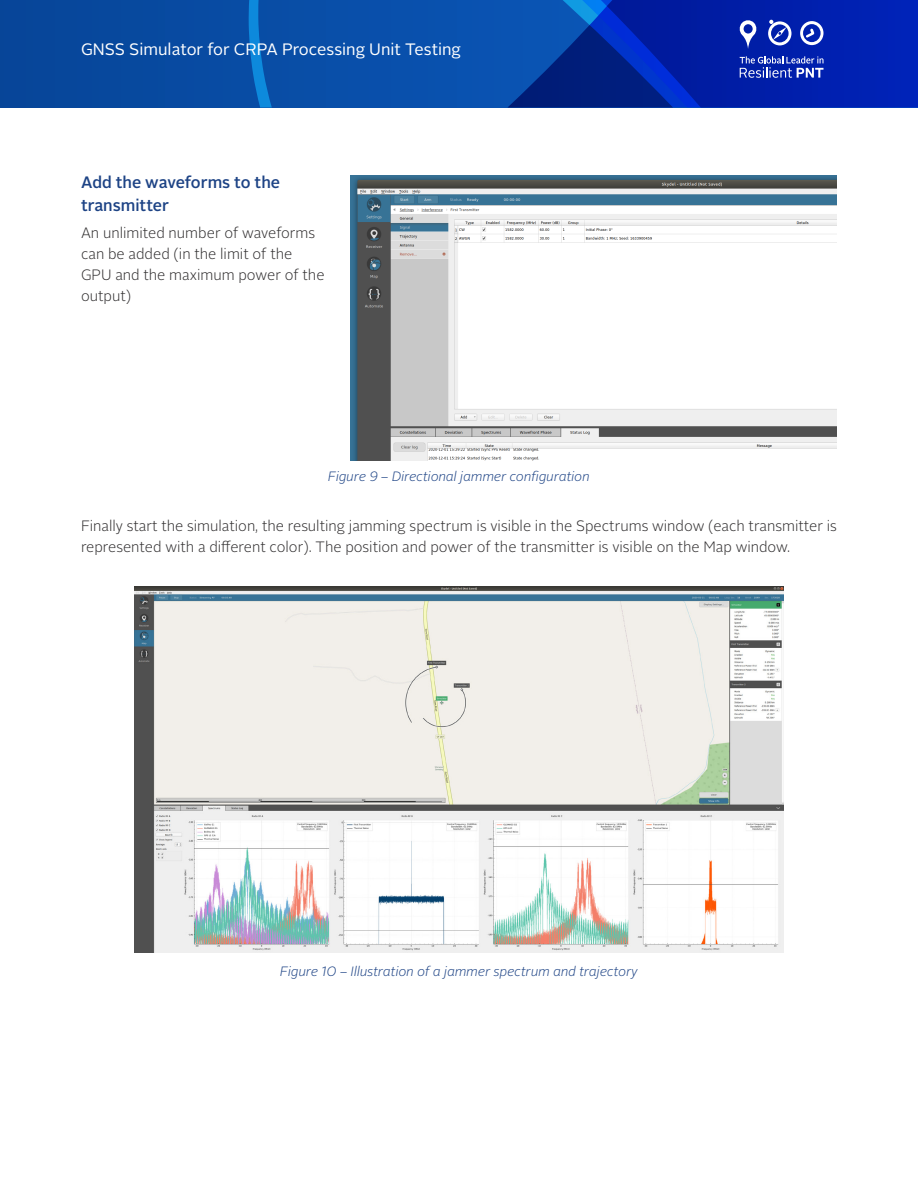
<style>
.page{position:relative;width:918px;height:1188px;background:#fff}
.page>*{position:absolute;margin:0;border:0;box-sizing:border-box;transform-origin:0 0}
.t1{font:16.5px "Alright Sans";color:#fff}
.Paragraph_Style_2{font:500 16.5px/22.5px "Alright Sans";color:#1d4385}
.Paragraph_Style_2-2{font:300 15px/21px "Alright Sans";color:#312f30}
.Paragraph_Style_3{font:italic 300 13.5px "Alright Sans";color:#1d4385}
</style>
<div class="page">
<div style="left:0;top:0;width:918px;height:108px;background:#084ba3"></div>
<svg style="left:701px;top:0;width:217px;height:108px;background:#0020ae"></svg>
<svg style="left:460px;top:0;width:241px;height:108px"></svg>
<svg style="left:249px;top:0;width:23px;height:108px"></svg>
<svg style="left:739px;top:19px;width:18px;height:30px"></svg>
<svg style="left:768px;top:20px;width:23px;height:25px"></svg>
<svg style="left:800px;top:21px;width:24px;height:24px"></svg>
<svg style="left:740px;top:56px;width:84px;height:22px;background:#445ac0"></svg>
<img style="left:351px;top:176px;width:486px;height:284px">
<img style="left:135px;top:587px;width:648px;height:366px">
<p class="t1" style="left:81px;top:38px;width:382px">GNSS Simulator for CRPA Processing Unit Testing</p>
<p class="Paragraph_Style_2" style="left:81px;top:171px;width:201px">Add the waveforms to the transmitter</p>
<p class="Paragraph_Style_2-2" style="left:81px;top:223px;width:245px">An unlimited number of waveforms can be added (in the limit of the<br>GPU and the maximum power of the output)</p>
<p class="Paragraph_Style_3" style="left:328px;top:467px;width:263px">Figure 9 – Directional jammer configuration</p>
<p class="Paragraph_Style_2-2" style="left:81px;top:516px;width:757px">Finally start the simulation, the resulting jamming spectrum is visible in the Spectrums window (each transmitter is represented with a different color). The position and power of the transmitter is visible on the Map window.</p>
<p class="Paragraph_Style_3" style="left:280px;top:962px;width:359px">Figure 10 – Illustration of a jammer spectrum and trajectory</p>
</div>
